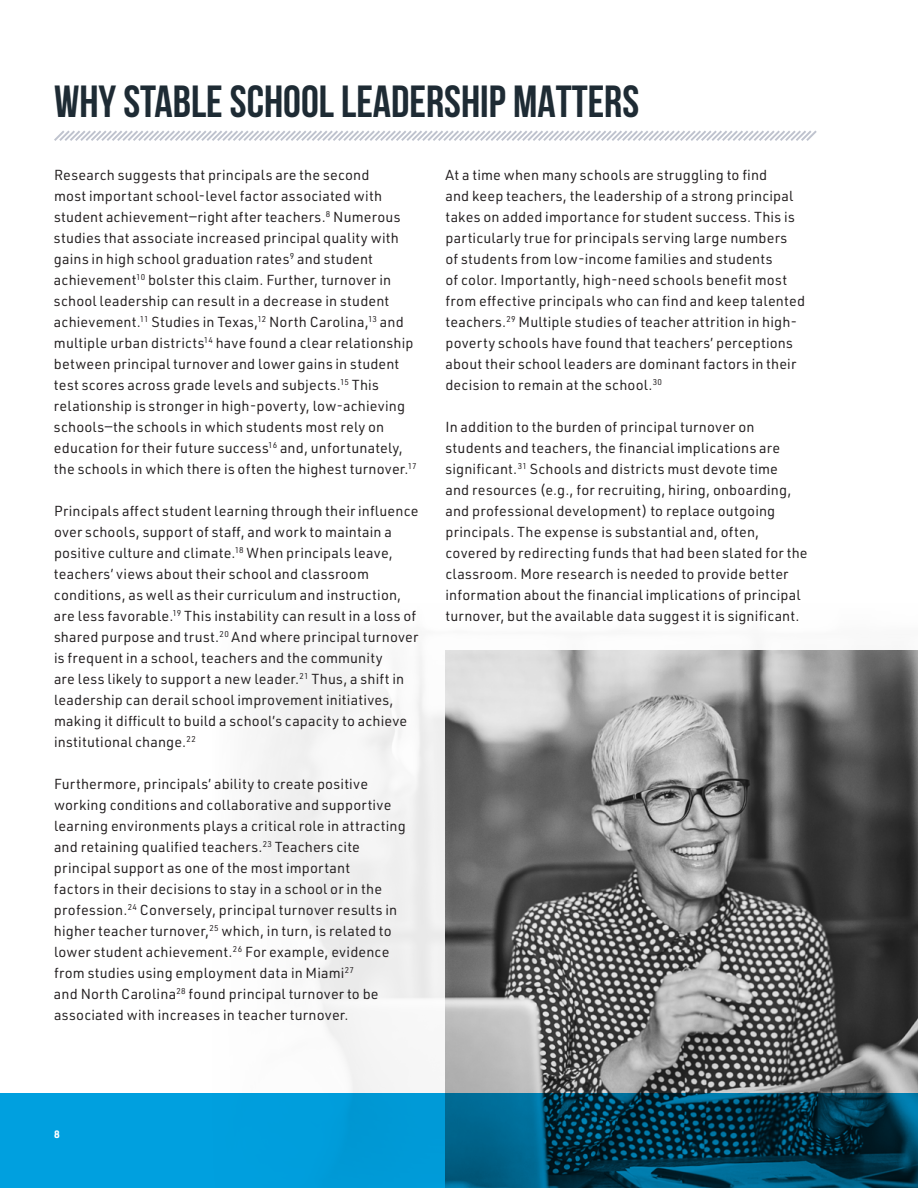
<style>
.page{position:relative;width:918px;height:1188px;background:#fff}
.page>*{position:absolute;margin:0;border:0;box-sizing:border-box;transform-origin:0 0}
.t1{font:700 45px "Bebas Neue";color:#1e2b34}
.t2{font:14.25px/21px "URWDIN";letter-spacing:.01em;color:#231f20}
.t3{font:700 10.5px "URWDIN";color:#fff}
</style>
<div class="page">
<img style="left:209px;top:642px;width:237px;height:452px">
<img style="left:446px;top:650px;width:472px;height:444px">
<svg style="left:0;top:1094px;width:918px;height:94px;background:#006f9b"></svg>
<svg style="left:54px;top:130px;width:763px;height:11px"></svg>
<h1 class="t1" style="left:54px;top:77px;width:587px">WHY STABLE SCHOOL LEADERSHIP MATTERS</h1>
<p class="t2" style="left:54px;top:164px;width:364px">Research suggests that principals are the second<br>most important school-level factor associated with student achievement—right after teachers.<sup>8</sup> Numerous studies that associate increased principal quality with gains in high school graduation rates<sup>9</sup> and student achievement<sup>10</sup> bolster this claim. Further, turnover in school leadership can result in a decrease in student achievement.<sup>11</sup> Studies in Texas,<sup>12</sup> North Carolina,<sup>13</sup> and multiple urban districts<sup>14</sup> have found a clear relationship between principal turnover and lower gains in student test scores across grade levels and subjects.<sup>15</sup> This relationship is stronger in high-poverty, low-achieving schools—the schools in which students most rely on education for their future success<sup>16</sup> and, unfortunately, the schools in which there is often the highest turnover.<sup>17</sup></p>
<p class="t2" style="left:54px;top:500px;width:366px">Principals affect student learning through their influence over schools, support of staff, and work to maintain a positive culture and climate.<sup>18</sup> When principals leave, teachers’ views about their school and classroom conditions, as well as their curriculum and instruction, are less favorable.<sup>19</sup> This instability can result in a loss of shared purpose and trust.<sup>20</sup> And where principal turnover is frequent in a school, teachers and the community<br>are less likely to support a new leader.<sup>21</sup> Thus, a shift in leadership can derail school improvement initiatives, making it difficult to build a school’s capacity to achieve institutional change.<sup>22</sup></p>
<p class="t2" style="left:54px;top:773px;width:353px">Furthermore, principals’ ability to create positive working conditions and collaborative and supportive learning environments plays a critical role in attracting and retaining qualified teachers.<sup>23</sup> Teachers cite principal support as one of the most important<br>factors in their decisions to stay in a school or in the profession.<sup>24</sup> Conversely, principal turnover results in higher teacher turnover,<sup>25</sup> which, in turn, is related to lower student achievement.<sup>26</sup> For example, evidence from studies using employment data in Miami<sup>27<br></sup>and North Carolina<sup>28</sup> found principal turnover to be associated with increases in teacher turnover.</p>
<p class="t2" style="left:445px;top:164px;width:361px">At a time when many schools are struggling to find<br>and keep teachers, the leadership of a strong principal takes on added importance for student success. This is particularly true for principals serving large numbers<br>of students from low-income families and students<br>of color. Importantly, high-need schools benefit most from effective principals who can find and keep talented teachers.<sup>29</sup> Multiple studies of teacher attrition in high&shy;poverty schools have found that teachers’ perceptions about their school leaders are dominant factors in their decision to remain at the school.<sup>30</sup></p>
<p class="t2" style="left:446px;top:416px;width:364px">In addition to the burden of principal turnover on students and teachers, the financial implications are significant.<sup>31</sup> Schools and districts must devote time<br>and resources (e.g., for recruiting, hiring, onboarding, and professional development) to replace outgoing principals. The expense is substantial and, often, covered by redirecting funds that had been slated for the classroom. More research is needed to provide better information about the financial implications of principal turnover, but the available data suggest it is significant.</p>
<p class="t3" style="left:54px;top:1127px;width:7px">8</p>
</div>
